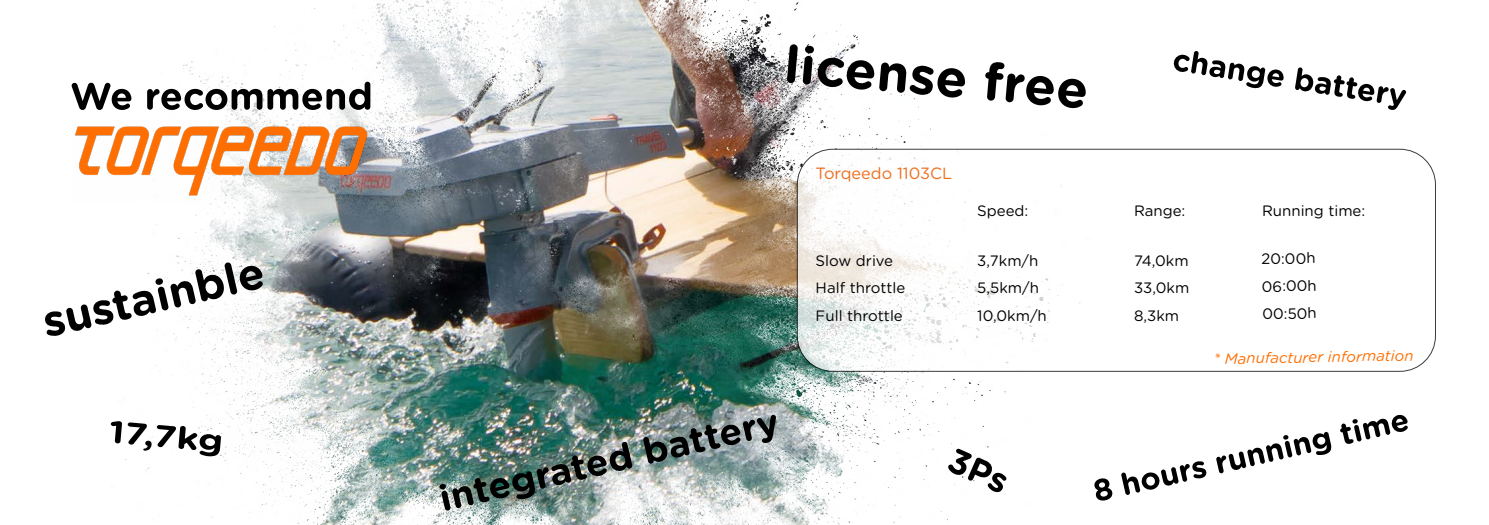
<style>
.page{position:relative;width:1489px;height:525px;background:#fff}
.page>*{position:absolute;margin:0;border:0;box-sizing:border-box;transform-origin:0 0}
.t1{font:16.25px "Gotham Rounded";color:#ed6e1f}
.t2{font:15px/27.5px "Gotham Rounded";color:#000}
.t3{font:italic 15px "Gotham Rounded";color:#ff6e00}
</style>
<div class="page">
<img style="left:71px;top:0;width:1023px;height:524px">
<img style="left:72px;top:121px;width:298px;height:80px">
<div style="left:797px;top:149px;width:638px;height:222px;background:#fff;border-radius:35px"></div>
<div style="left:797px;top:149px;width:638px;height:222px;border:1px solid #000;border-radius:35px"></div>
<svg style="left:111px;top:421px;width:110px;height:35px"></svg>
<svg style="left:948px;top:448px;width:58px;height:44px"></svg>
<svg style="left:72px;top:82px;width:298px;height:28px"></svg>
<svg style="left:1173px;top:51px;width:232px;height:59px"></svg>
<img style="left:439px;top:414px;width:337px;height:96px">
<svg style="left:786px;top:44px;width:300px;height:64px"></svg>
<svg style="left:1093px;top:413px;width:314px;height:88px"></svg>
<svg style="left:45px;top:262px;width:218px;height:74px"></svg>
<p class="t1" style="left:815px;top:162px;width:138px">Torqeedo 1103CL</p>
<p class="t2" style="left:977px;top:196px;width:53px">Speed:</p>
<p class="t2" style="left:815px;top:246px;width:91px">Slow drive<br>Half throttle<br>Full throttle</p>
<p class="t2" style="left:977px;top:246px;width:71px">3,7km/h<br>5,5km/h<br>10,0km/h</p>
<p class="t2" style="left:1133px;top:196px;width:53px">Range:</p>
<p class="t2" style="left:1133px;top:246px;width:57px;text-align:justify">74,0km 33,0km 8,3km</p>
<p class="t2" style="left:1261px;top:196px;width:105px">Running time:</p>
<p class="t2" style="left:1260px;top:244px;width:56px;text-align:justify;rotate:-1deg">20:00h 06:00h 00:50h</p>
<p class="t3" style="left:1213px;top:348px;width:201px;rotate:-1deg">* Manufacturer information</p>
</div>
